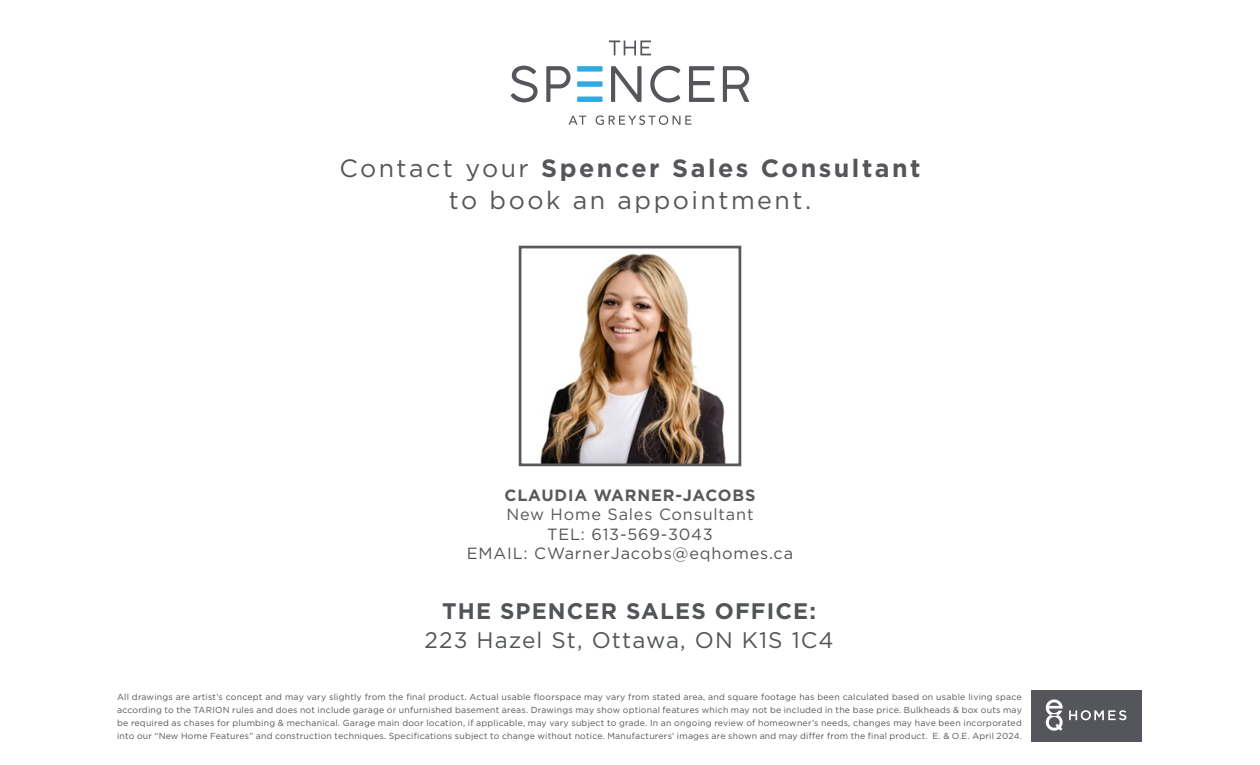
<style>
.page{position:relative;width:1260px;height:765px;background:#fff}
.page>*{position:absolute;margin:0;border:0;box-sizing:border-box;transform-origin:0 0}
.t1{font:25px/31.6px "Gotham";letter-spacing:.1em;color:#54565a;text-align:center}
.t2{font:22.5px "Gotham";letter-spacing:.05em;color:#525558}
.t3{font:700 22.5px "Gotham";letter-spacing:.05em;color:#525558}
.t4{font:16.25px/19.5px "Gotham";letter-spacing:.05em;color:#525558;text-align:center}
.t5{font:16.25px "Gotham";letter-spacing:.05em;color:#58595b}
.t6{font:700 16.25px "Gotham";letter-spacing:.05em;color:#58595b}
.t7{font:8.75px/13.1px "Gotham";letter-spacing:.025em;color:#525558;text-align:justify}
.s1{font-weight:700}
</style>
<div class="page">
<img style="left:540px;top:253px;width:186px;height:209px">
<div style="left:519px;top:246px;width:222px;height:220px;border:3px solid #58595b"></div>
<svg style="left:609px;top:41px;width:42px;height:14px"></svg>
<svg style="left:511px;top:66px;width:27px;height:36px"></svg>
<svg style="left:546px;top:66px;width:25px;height:36px"></svg>
<svg style="left:611px;top:66px;width:31px;height:36px"></svg>
<svg style="left:650px;top:66px;width:30px;height:36px"></svg>
<svg style="left:689px;top:66px;width:26px;height:36px"></svg>
<svg style="left:723px;top:66px;width:26px;height:36px"></svg>
<div style="left:577px;top:66px;width:26px;height:6px;background:#2fabe1"></div>
<div style="left:577px;top:81px;width:26px;height:6px;background:#2fabe1"></div>
<div style="left:577px;top:97px;width:26px;height:5px;background:#2fabe1"></div>
<svg style="left:569px;top:116px;width:17px;height:9px"></svg>
<svg style="left:596px;top:115px;width:95px;height:10px"></svg>
<div style="left:1031px;top:690px;width:111px;height:51px;background:#55565b"></div>
<svg style="left:1069px;top:710px;width:57px;height:10px"></svg>
<svg style="left:1046px;top:699px;width:17px;height:32px"></svg>
<h1 class="t1" style="left:339px;top:152px;width:583px">Contact your <span class="s1">Spencer Sales Consultant </span>to book an appointment.</h1>
<h3 class="t6" style="left:505px;top:484px;width:252px">CLAUDIA WARNER-JACOBS</h3>
<h3 class="t5" style="left:506px;top:504px;width:249px">New Home Sales Consultant</h3>
<h3 class="t4" style="left:467px;top:524px;width:328px">TEL: 613-569-3043<br>EMAIL: CWarnerJacobs@eqhomes.ca</h3>
<h2 class="t3" style="left:442px;top:596px;width:376px">THE SPENCER SALES OFFICE:</h2>
<h2 class="t2" style="left:425px;top:625px;width:411px">223 Hazel St, Ottawa, ON K1S 1C4</h2>
<p class="t7" style="left:117px;top:690px;width:906px">All drawings are artist’s concept and may vary slightly from the final product. Actual usable floorspace may vary from stated area, and square footage has been calculated based on usable living space according to the TARION rules and does not include garage or unfurnished basement areas. Drawings may show optional features which may not be included in the base price. Bulkheads &amp; box outs may be required as chases for plumbing &amp; mechanical. Garage main door location, if applicable, may vary subject to grade. In an ongoing review of homeowner’s needs, changes may have been incorporated into our “New Home Features” and construction techniques. Specifications subject to change without notice. Manufacturers’ images are shown and may differ from the final product. E. &amp; O.E. April 2024.</p>
</div>
